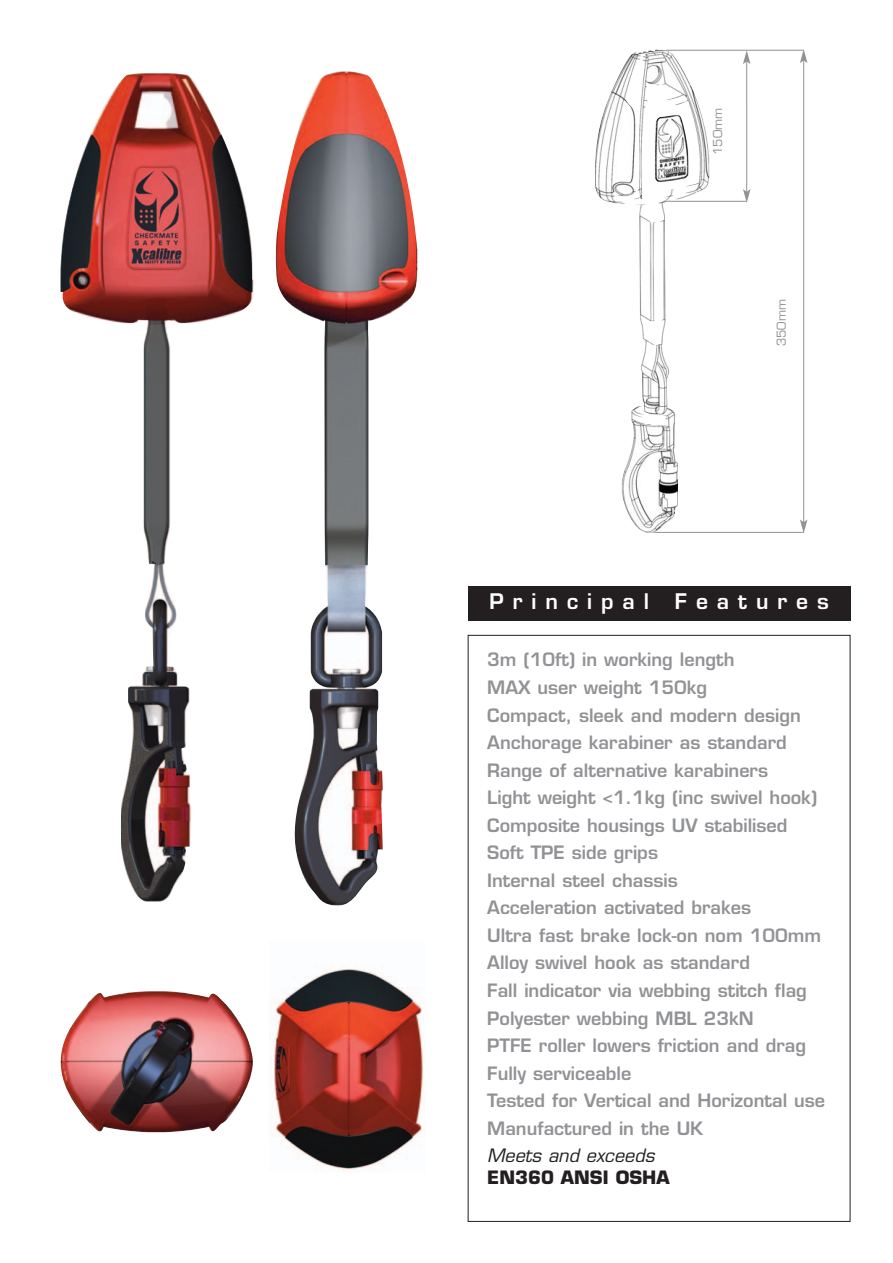
<style>
.page{position:relative;width:893px;height:1263px;background:#fff}
.page>*{position:absolute;margin:0;border:0;box-sizing:border-box;transform-origin:0 0}
.t1{font:600 21px "Eurostile";letter-spacing:.425em;color:#fff}
.t2{font:600 18px/27.6px "Eurostile";color:#919295}
.t3{font:italic 18px "Eurostile";color:#231f20}
.t4{font:700 18px "Eurostile";color:#231f20}
.t5{font:12px "Eurostile";color:#919295}
</style>
<div class="page">
<img style="left:276px;top:71px;width:142px;height:835px">
<img style="left:60px;top:73px;width:194px;height:829px">
<hr style="left:803px;top:60px;width:1px;height:462px;background:#919295">
<svg style="left:800px;top:49px;width:7px;height:14px"></svg>
<svg style="left:800px;top:519px;width:7px;height:13px"></svg>
<hr style="left:746px;top:61px;width:1px;height:131px;background:#919295">
<svg style="left:743px;top:51px;width:7px;height:13px"></svg>
<svg style="left:743px;top:189px;width:7px;height:14px"></svg>
<hr style="left:666px;top:50px;width:138px;height:1px;background:#919295">
<hr style="left:646px;top:532px;width:158px;height:1px;background:#919295">
<hr style="left:664px;top:201px;width:82px;height:1px;background:#919295">
<img style="left:272px;top:969px;width:152px;height:201px">
<img style="left:61px;top:991px;width:192px;height:141px">
<div style="left:468px;top:586px;width:382px;height:34px;background:#231f20"></div>
<img style="left:595px;top:50px;width:114px;height:483px">
<p class="t5" style="left:713px;top:155px;width:48px;rotate:-90deg">150mm</p>
<p class="t5" style="left:777px;top:346px;width:48px;rotate:-90deg">350mm</p>
<p class="t1" style="left:489px;top:593px;width:341px">Principal Features</p>
<p class="t2" style="left:487px;top:648px;width:339px">3m (10ft) in working length<br>MAX user weight 150kg<br>Compact, sleek and modern design<br>Anchorage karabiner as standard<br>Range of alternative karabiners<br>Light weight &lt;1.1kg (inc swivel hook)<br>Composite housings UV stabilised<br>Soft TPE side grips<br>Internal steel chassis<br>Acceleration activated brakes<br>Ultra fast brake lock-on nom 100mm<br>Alloy swivel hook as standard<br>Fall indicator via webbing stitch flag<br>Polyester webbing MBL 23kN<br>PTFE roller lowers friction and drag<br>Fully serviceable<br>Tested for Vertical and Horizontal use<br>Manufactured in the UK</p>
<p class="t3" style="left:487px;top:1149px;width:169px">Meets and exceeds</p>
<p class="t4" style="left:487px;top:1170px;width:184px">EN360 ANSI OSHA</p>
</div>
